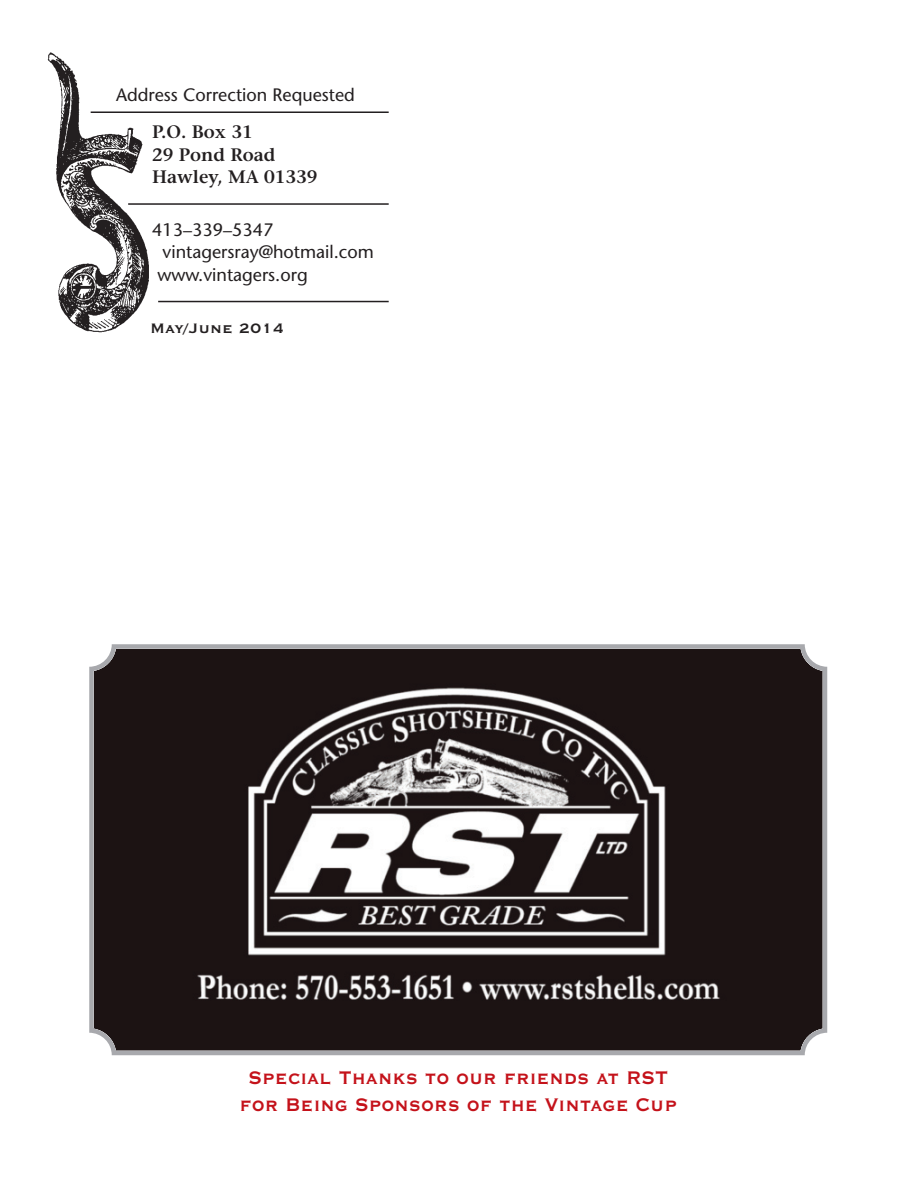
<style>
.page{position:relative;width:918px;height:1188px;background:#fff}
.page>*{position:absolute;margin:0;border:0;box-sizing:border-box;transform-origin:0 0}
.t1{font:700 24px/27px "Copperplate Gothic BT";color:#c4121a;text-align:center;scale:.9 1}
.t2{font:18px/22.5px "Stone Sans";color:#231f20}
.t3{font:600 18px/22.5px "Stone Serif";color:#231f20}
.t4{font:700 18px "Copperplate Gothic BT";color:#231f20}
</style>
<div class="page">
<img style="left:47px;top:52px;width:102px;height:281px">
<hr style="left:91px;top:111px;width:298px;height:2px;background:#231f20">
<hr style="left:158px;top:301px;width:231px;height:1px;background:#231f20">
<hr style="left:128px;top:203px;width:261px;height:2px;background:#231f20">
<svg style="left:89px;top:644px;width:738px;height:411px;background:#433c3c"></svg>
<p class="t2" style="left:116px;top:85px;width:240px">Address Correction Requested</p>
<p class="t3" style="left:152px;top:123px;width:167px">P.O. Box 31<br>29 Pond Road<br>Hawley, MA 01339</p>
<p class="t2" style="left:152px;top:220px;width:223px">413–339–5347 vintagersray@hotmail.com www.vintagers.org</p>
<p class="t4" style="left:150px;top:317px;width:135px">May/June 2014</p>
<h1 class="t1" style="left:239px;top:1062px;width:488px">Special Thanks to our friends at RST for Being Sponsors of the Vintage Cup</h1>
</div>
